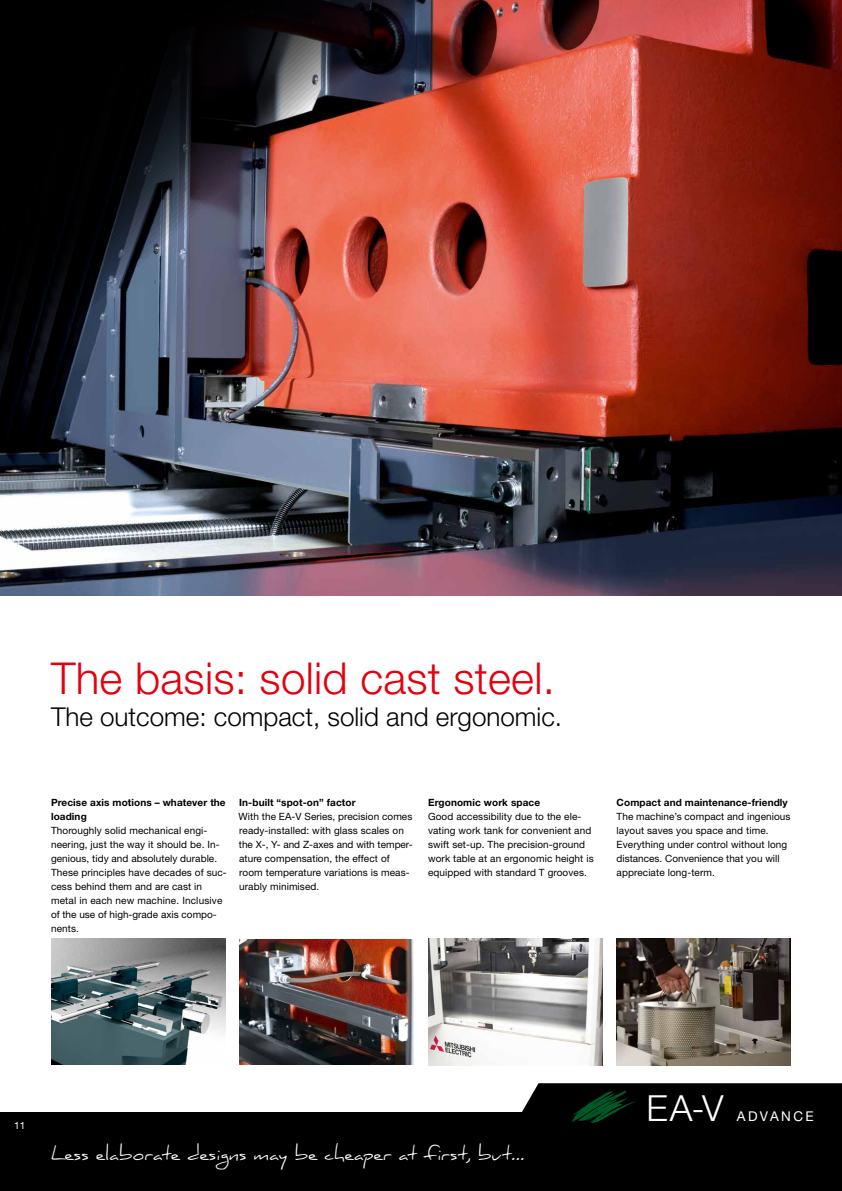
<style>
.page{position:relative;width:842px;height:1191px;background:#fff}
.page>*{position:absolute;margin:0;border:0;box-sizing:border-box;transform-origin:0 0}
.t1{font:300 44px "Helvetica Neue";letter-spacing:.005em;color:#e3000f}
.t2{font:300 36px "Helvetica Neue";color:#fff}
.t3{font:28px "Daniel Extended";color:#fff}
.t4{font:300 26px "Helvetica Neue";color:#000}
.t5{font:13.5px "Helvetica Neue";letter-spacing:.18em;color:#fff}
.t6{font:10px/14px "Helvetica Neue";letter-spacing:.01em;color:#000}
.t7{font:700 10px/14px "Helvetica Neue";letter-spacing:.01em;color:#000}
.t8{font:10px "Helvetica Neue";color:#fff}
</style>
<div class="page">
<div style="left:0;top:1111px;width:842px;height:80px;background:#000"></div>
<svg style="left:514px;top:1083px;width:328px;height:40px"></svg>
<img style="left:617px;top:939px;width:174px;height:126px">
<img style="left:428px;top:939px;width:174px;height:126px">
<img style="left:51px;top:938px;width:174px;height:126px">
<img style="left:0;top:0;width:842px;height:595px">
<img style="left:239px;top:939px;width:174px;height:125px">
<h1 class="t1" style="left:51px;top:651px;width:505px">The basis: solid cast steel.</h1>
<h3 class="t4" style="left:51px;top:700px;width:513px">The outcome: compact, solid and ergonomic.</h3>
<p class="t7" style="left:51px;top:795px;width:176px">Precise axis motions – whatever the loading</p>
<p class="t6" style="left:51px;top:823px;width:177px">Thoroughly solid mechanical engi&shy;neering, just the way it should be. In&shy;genious, tidy and absolutely durable.<br>These principles have decades of suc&shy;cess behind them and are cast in metal in each new machine. Inclusive of the use of high-grade axis compo&shy;nents.</p>
<p class="t7" style="left:239px;top:795px;width:118px">In-built “spot-on” factor</p>
<p class="t6" style="left:239px;top:809px;width:176px">With the EA-V Series, precision comes ready-installed: with glass scales on the X-, Y- and Z-axes and with temper&shy;ature compensation, the effect of room temperature variations is meas&shy;urably minimised.</p>
<p class="t7" style="left:428px;top:795px;width:114px">Ergonomic work space</p>
<p class="t6" style="left:428px;top:809px;width:167px">Good accessibility due to the ele&shy;vating work tank for convenient and swift set-up. The precision-ground work table at an ergonomic height is equipped with standard T grooves.</p>
<p class="t7" style="left:617px;top:795px;width:173px">Compact and maintenance-friendly</p>
<p class="t6" style="left:617px;top:809px;width:175px">The machine’s compact and ingenious layout saves you space and time.<br>Everything under control without long distances. Convenience that you will appreciate long-term.</p>
<p class="t8" style="left:14px;top:1119px;width:13px">11</p>
<h3 class="t3" style="left:51px;top:1136px;width:475px">Less elaborate designs may be cheaper at first, but...</h3>
<h2 class="t2" style="left:646px;top:1086px;width:78px">EA-V</h2>
<h3 class="t5" style="left:737px;top:1108px;width:78px">Advance</h3>
</div>
